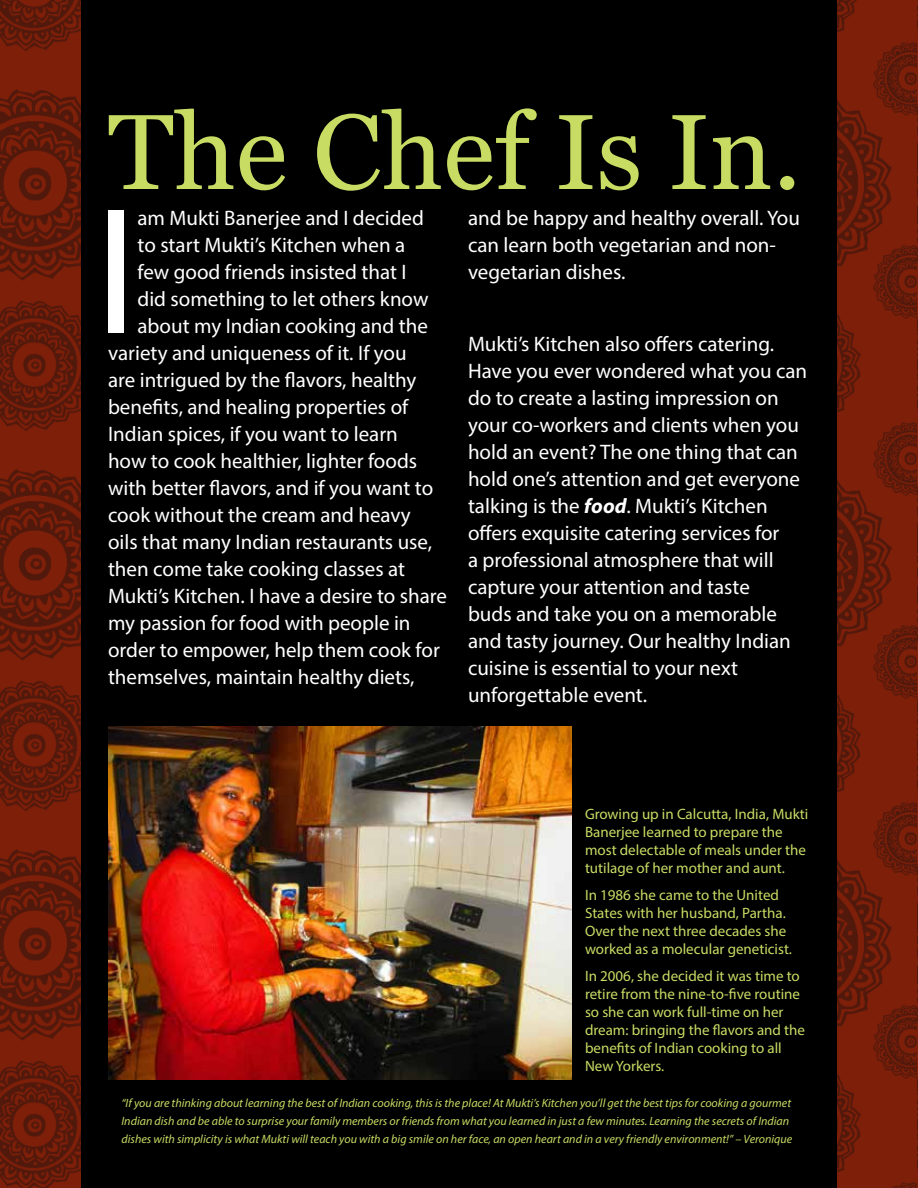
<style>
.page{position:relative;width:918px;height:1188px;background:#fff}
.page>*{position:absolute;margin:0;border:0;box-sizing:border-box;transform-origin:0 0}
.t1{font:181.2px "Myriad Pro";color:#fff}
.t2{font:106.5px "Georgia";color:#c8dc64}
.t3{font:21px/27px "Myriad Pro";color:#fff}
.t4{font:15px/18px "Myriad Pro";color:#c8dc64}
.t5{font:italic 12px/18px "Myriad Pro";color:#c8dc64}
.s1{font-weight:700;font-style:italic}
</style>
<div class="page">
<img style="left:0;top:0;width:918px;height:1188px">
<div style="left:81px;top:0;width:756px;height:1188px;background:#000"></div>
<img style="left:108px;top:727px;width:464px;height:353px">
<h2 class="t2" style="left:108px;top:92px;width:695px">The Chef Is In.</h2>
<h1 class="t1" style="left:94px;top:160px;width:45px">I</h1>
<p class="t3" style="left:138px;top:204px;width:288px">am Mukti Banerjee and I decided</p>
<p class="t3" style="left:138px;top:231px;width:269px">to start Mukti’s Kitchen when a</p>
<p class="t3" style="left:138px;top:258px;width:270px">few good friends insisted that I</p>
<p class="t3" style="left:138px;top:285px;width:292px">did something to let others know</p>
<p class="t3" style="left:138px;top:312px;width:292px">about my Indian cooking and the</p>
<p class="t3" style="left:108px;top:339px;width:300px">variety and uniqueness of it. If you</p>
<p class="t3" style="left:108px;top:366px;width:310px">are intrigued by the flavors, healthy</p>
<p class="t3" style="left:108px;top:393px;width:302px">benefits, and healing properties of</p>
<p class="t3" style="left:108px;top:420px;width:291px">Indian spices, if you want to learn</p>
<p class="t3" style="left:108px;top:447px;width:311px">how to cook healthier, lighter foods</p>
<p class="t3" style="left:108px;top:474px;width:327px">with better flavors, and if you want to</p>
<p class="t3" style="left:108px;top:501px;width:304px">cook without the cream and heavy</p>
<p class="t3" style="left:108px;top:528px;width:326px">oils that many Indian restaurants use,</p>
<p class="t3" style="left:108px;top:555px;width:299px">then come take cooking classes at</p>
<p class="t3" style="left:108px;top:582px;width:341px">Mukti’s Kitchen. I have a desire to share</p>
<p class="t3" style="left:108px;top:609px;width:304px">my passion for food with people in</p>
<p class="t3" style="left:108px;top:636px;width:333px">order to empower, help them cook for</p>
<p class="t3" style="left:108px;top:663px;width:308px">themselves, maintain healthy diets,</p>
<p class="t3" style="left:468px;top:204px;width:333px">and be happy and healthy overall. You can learn both vegetarian and non&shy;vegetarian dishes.</p>
<p class="t3" style="left:468px;top:330px;width:341px">Mukti’s Kitchen also offers catering.<br>Have you ever wondered what you can do to create a lasting impression on your co-workers and clients when you hold an event? The one thing that can hold one’s attention and get everyone talking is the <span class="s1">food</span>. Mukti’s Kitchen offers exquisite catering services for<br>a professional atmosphere that will capture your attention and taste<br>buds and take you on a memorable and tasty journey. Our healthy Indian cuisine is essential to your next unforgettable event.</p>
<p class="t4" style="left:585px;top:805px;width:225px">Growing up in Calcutta, India, Mukti Banerjee learned to prepare the most delectable of meals under the tutilage of her mother and aunt.</p>
<p class="t4" style="left:585px;top:886px;width:209px">In 1986 she came to the United<br>States with her husband, Partha.<br>Over the next three decades she worked as a molecular geneticist.</p>
<p class="t4" style="left:585px;top:967px;width:222px">In 2006, she decided it was time to retire from the nine-to-five routine so she can work full-time on her dream: bringing the flavors and the benefits of Indian cooking to all<br>New Yorkers.</p>
<p class="t5" style="left:122px;top:1094px;width:672px">“If you are thinking about learning the best of Indian cooking, this is the place! At Mukti’s Kitchen you’ll get the best tips for cooking a gourmet<br>Indian dish and be able to surprise your family members or friends from what you learned in just a few minutes. Learning the secrets of Indian dishes with simplicity is what Mukti will teach you with a big smile on her face, an open heart and in a very friendly environment!” – Veronique</p>
</div>
